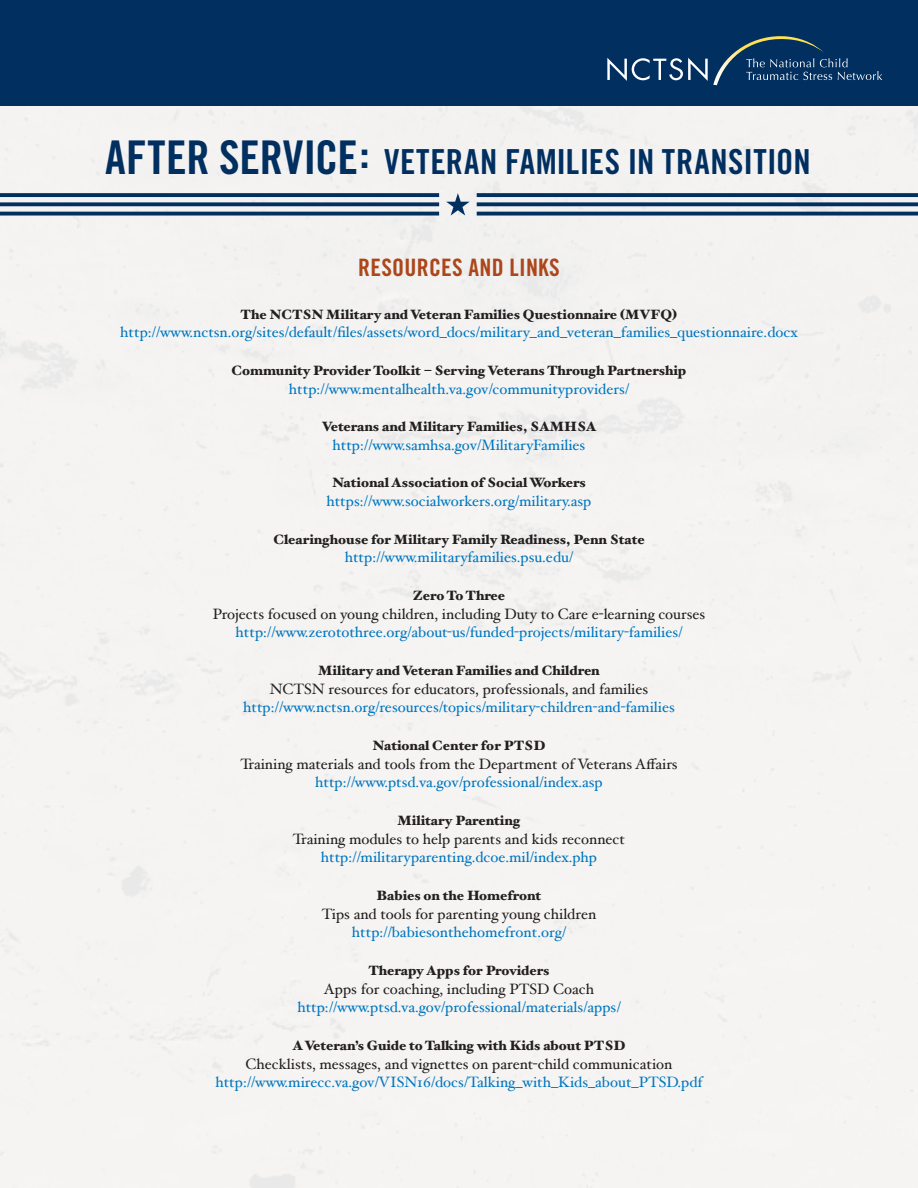
<style>
.page{position:relative;width:918px;height:1188px;background:#fff}
.page>*{position:absolute;margin:0;border:0;box-sizing:border-box;transform-origin:0 0}
.CWTTT_header{font:34.5px "Trade Gothic Bold Cond Twenty";letter-spacing:.01em;color:#002f60}
.t1{font:24px "Trade Gothic Bold Cond Twenty";letter-spacing:.01em;color:#ab471b}
.t2{font:15px/18.8px "Hoefler Text";color:#0077c0;text-align:center}
.t3{font:15px "Hoefler Text";color:#231f20}
.t4{font:900 13.5px "Hoefler Text";color:#231f20}
.s1{font-size:46.5px}
.s2{color:#231f20}
</style>
<div class="page">
<div style="left:0;top:106px;width:918px;height:1082px;background:#f5f4f2"></div>
<div style="left:0;top:0;width:918px;height:106px;background:#002f60"></div>
<svg style="left:607px;top:36px;width:275px;height:49px"></svg>
<svg style="left:446px;top:193px;width:24px;height:23px"></svg>
<svg style="left:477px;top:193px;width:441px;height:4px;background:#083564"></svg>
<svg style="left:477px;top:202px;width:441px;height:4px;background:#17416d"></svg>
<svg style="left:477px;top:212px;width:441px;height:4px;background:#1c4671"></svg>
<svg style="left:0;top:193px;width:439px;height:4px;background:#083565"></svg>
<svg style="left:0;top:202px;width:439px;height:4px;background:#17416d"></svg>
<svg style="left:0;top:212px;width:439px;height:4px;background:#1c4671"></svg>
<p class="CWTTT_header" style="left:105px;top:140px;width:707px"><span class="s1">AFTER SERVICE</span><sup>:</sup> VETERAN FAMILIES IN TRANSITION</p>
<p class="t1" style="left:358px;top:252px;width:203px">RESOURCES AND LINKS</p>
<p class="t4" style="left:241px;top:306px;width:438px">The NCTSN Military and Veteran Families Questionnaire (MVFQ)</p>
<p class="t2" style="left:120px;top:323px;width:679px">http://www.nctsn.org/sites/default/files/assets/word_docs/military_and_veteran_families_questionnaire.docx</p>
<p class="t4" style="left:232px;top:362px;width:456px">Community Provider Toolkit – Serving Veterans Through Partnership</p>
<p class="t2" style="left:289px;top:379px;width:342px">http://www.mentalhealth.va.gov/communityproviders/</p>
<p class="t4" style="left:322px;top:419px;width:276px">Veterans and Military Families, SAMHSA</p>
<p class="t2" style="left:333px;top:435px;width:254px">http://www.samhsa.gov/MilitaryFamilies</p>
<p class="t4" style="left:332px;top:475px;width:255px">National Association of Social Workers</p>
<p class="t2" style="left:326px;top:492px;width:267px">https://www.socialworkers.org/military.asp</p>
<p class="t4" style="left:273px;top:531px;width:373px">Clearinghouse for Military Family Readiness, Penn State</p>
<p class="t2" style="left:345px;top:548px;width:230px">http://www.militaryfamilies.psu.edu/</p>
<p class="t4" style="left:413px;top:587px;width:94px">Zero To Three</p>
<p class="t2" style="left:213px;top:604px;width:494px"><span class="s2">Projects focused on young children, including Duty to Care e-learning courses </span>http://www.zerotothree.org/about-us/funded-projects/military-families/</p>
<p class="t4" style="left:318px;top:662px;width:283px">Military and Veteran Families and Children</p>
<p class="t3" style="left:270px;top:680px;width:380px">NCTSN resources for educators, professionals, and families</p>
<p class="t2" style="left:243px;top:698px;width:433px">http://www.nctsn.org/resources/topics/military-children-and-families</p>
<p class="t4" style="left:373px;top:737px;width:174px">National Center for PTSD</p>
<p class="t3" style="left:240px;top:755px;width:439px">Training materials and tools from the Department of Veterans Affairs</p>
<p class="t2" style="left:315px;top:773px;width:289px">http://www.ptsd.va.gov/professional/index.asp</p>
<p class="t4" style="left:398px;top:812px;width:124px">Military Parenting</p>
<p class="t3" style="left:293px;top:830px;width:334px">Training modules to help parents and kids reconnect</p>
<p class="t2" style="left:321px;top:848px;width:278px">http://militaryparenting.dcoe.mil/index.php</p>
<p class="t4" style="left:377px;top:887px;width:166px">Babies on the Homefront</p>
<p class="t3" style="left:322px;top:905px;width:276px">Tips and tools for parenting young children</p>
<p class="t2" style="left:352px;top:923px;width:216px">http://babiesonthehomefront.org/</p>
<p class="t4" style="left:368px;top:962px;width:183px">Therapy Apps for Providers</p>
<p class="t3" style="left:324px;top:980px;width:272px">Apps for coaching, including PTSD Coach</p>
<p class="t2" style="left:297px;top:998px;width:325px">http://www.ptsd.va.gov/professional/materials/apps/</p>
<p class="t4" style="left:292px;top:1037px;width:335px">A Veteran’s Guide to Talking with Kids about PTSD</p>
<p class="t3" style="left:246px;top:1055px;width:428px">Checklists, messages, and vignettes on parent-child communication</p>
<p class="t2" style="left:215px;top:1073px;width:489px">http://www.mirecc.va.gov/VISN16/docs/Talking_with_Kids_about_PTSD.pdf</p>
</div>
